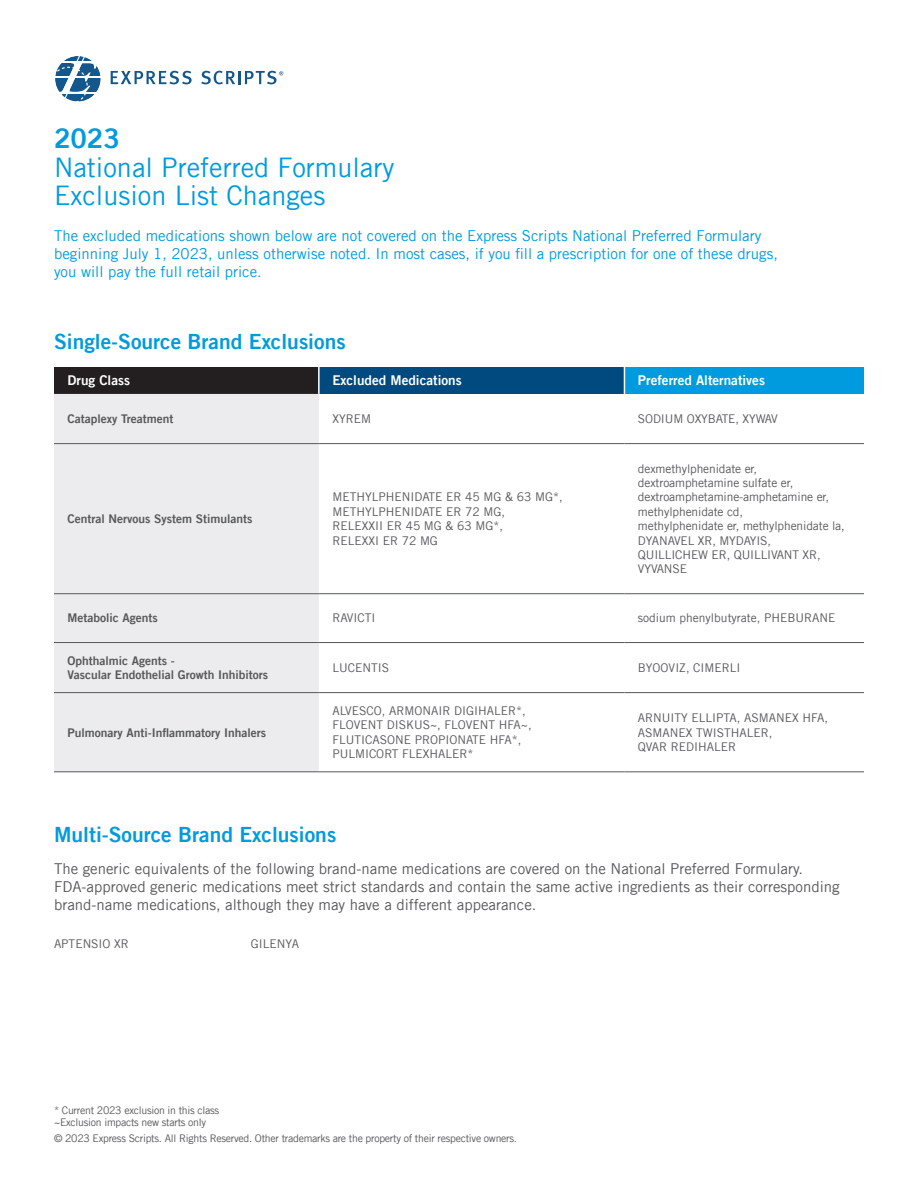
<style>
.page{position:relative;width:918px;height:1188px;background:#fff}
.page>*{position:absolute;margin:0;border:0;box-sizing:border-box;transform-origin:0 0}
.t1{font:27px "Trade Gothic LT";color:#009bde}
.t2{font:27px "Trade Gothic LT Bold Two";color:#009bde}
.t3{font:21px "Trade Gothic LT Bold Two";color:#009bde}
.t4{font:15px/18px "Trade Gothic LT";color:#57585a}
.t5{font:15px/18px "Trade Gothic LT";color:#009bde}
.t6{font:13.5px "Trade Gothic LT Bold Two";color:#fff}
.t7{font:12px/14.4px "Trade Gothic LT";color:#57585a}
.t8{font:12px/14.4px "Trade Gothic LT Bold Two";color:#57585a}
.t9{font:10.5px "Trade Gothic LT";letter-spacing:-.025em;color:#57585a}
</style>
<div class="page">
<div style="left:54px;top:367px;width:265px;height:27px;background:#231f20"></div>
<div style="left:319px;top:367px;width:305px;height:27px;background:#004a7f"></div>
<div style="left:624px;top:367px;width:240px;height:27px;background:#009bde"></div>
<div style="left:54px;top:394px;width:265px;height:377px;background:#ececee"></div>
<hr style="left:54px;top:443px;width:265px;height:1px;background:#57585a">
<hr style="left:319px;top:443px;width:305px;height:1px;background:#57585a">
<hr style="left:624px;top:443px;width:240px;height:1px;background:#57585a">
<hr style="left:319px;top:593px;width:305px;height:1px;background:#57585a">
<hr style="left:624px;top:593px;width:240px;height:1px;background:#57585a">
<hr style="left:319px;top:642px;width:305px;height:1px;background:#57585a">
<hr style="left:624px;top:642px;width:240px;height:1px;background:#57585a">
<hr style="left:319px;top:692px;width:305px;height:1px;background:#57585a">
<hr style="left:624px;top:692px;width:240px;height:1px;background:#57585a">
<hr style="left:319px;top:771px;width:305px;height:1px;background:#57585a">
<hr style="left:624px;top:771px;width:240px;height:1px;background:#57585a">
<hr style="left:318px;top:367px;width:2px;height:27px;background:#fff">
<svg style="left:624px;top:367px;width:1px;height:27px"></svg>
<hr style="left:54px;top:593px;width:265px;height:1px;background:#57585a">
<hr style="left:54px;top:642px;width:265px;height:1px;background:#57585a">
<hr style="left:54px;top:692px;width:265px;height:1px;background:#57585a">
<hr style="left:54px;top:771px;width:265px;height:1px;background:#57585a">
<svg style="left:111px;top:71px;width:81px;height:13px"></svg>
<svg style="left:201px;top:71px;width:82px;height:13px"></svg>
<svg style="left:55px;top:56px;width:46px;height:46px"></svg>
<p class="t2" style="left:54px;top:122px;width:67px">2023</p>
<p class="t1" style="left:54px;top:151px;width:342px">National Preferred Formulary</p>
<p class="t1" style="left:54px;top:179px;width:273px">Exclusion List Changes</p>
<p class="t5" style="left:54px;top:226px;width:725px">The excluded medications shown below are not covered on the Express Scripts National Preferred Formulary beginning July 1, 2023, unless otherwise noted. In most cases, if you fill a prescription for one of these drugs, you will pay the full retail price.</p>
<p class="t3" style="left:54px;top:328px;width:293px">Single-Source Brand Exclusions</p>
<p class="t6" style="left:68px;top:372px;width:64px">Drug Class</p>
<p class="t6" style="left:332px;top:372px;width:131px">Excluded Medications</p>
<p class="t6" style="left:638px;top:372px;width:129px">Preferred Alternatives</p>
<p class="t8" style="left:68px;top:411px;width:108px">Cataplexy Treatment</p>
<p class="t7" style="left:332px;top:411px;width:40px">XYREM</p>
<p class="t7" style="left:638px;top:411px;width:141px">SODIUM OXYBATE, XYWAV</p>
<p class="t8" style="left:68px;top:511px;width:186px">Central Nervous System Stimulants</p>
<p class="t7" style="left:332px;top:490px;width:232px">METHYLPHENIDATE ER 45 MG &amp; 63 MG*,<br>METHYLPHENIDATE ER 72 MG,<br>RELEXXII ER 45 MG &amp; 63 MG*,<br>RELEXXI ER 72 MG</p>
<p class="t7" style="left:638px;top:461px;width:208px">dexmethylphenidate er, dextroamphetamine sulfate er, dextroamphetamine-amphetamine er, methylphenidate cd,<br>methylphenidate er, methylphenidate la,<br>DYANAVEL XR, MYDAYIS,<br>QUILLICHEW ER, QUILLIVANT XR,<br>VYVANSE</p>
<p class="t8" style="left:68px;top:611px;width:92px">Metabolic Agents</p>
<p class="t7" style="left:332px;top:611px;width:45px">RAVICTI</p>
<p class="t7" style="left:638px;top:611px;width:199px">sodium phenylbutyrate, PHEBURANE</p>
<p class="t8" style="left:68px;top:653px;width:202px">Ophthalmic Agents -<br>Vascular Endothelial Growth Inhibitors</p>
<p class="t7" style="left:332px;top:660px;width:58px">LUCENTIS</p>
<p class="t7" style="left:638px;top:660px;width:104px">BYOOVIZ, CIMERLI</p>
<p class="t8" style="left:68px;top:725px;width:200px">Pulmonary Anti-Inflammatory Inhalers</p>
<p class="t7" style="left:332px;top:703px;width:201px">ALVESCO, ARMONAIR DIGIHALER*,<br>FLOVENT DISKUS~, FLOVENT HFA~,<br>FLUTICASONE PROPIONATE HFA*,<br>PULMICORT FLEXHALER*</p>
<p class="t7" style="left:638px;top:711px;width:192px">ARNUITY ELLIPTA, ASMANEX HFA,<br>ASMANEX TWISTHALER,<br>QVAR REDIHALER</p>
<p class="t3" style="left:54px;top:822px;width:284px">Multi-Source Brand Exclusions</p>
<p class="t4" style="left:54px;top:859px;width:751px">The generic equivalents of the following brand-name medications are covered on the National Preferred Formulary.</p>
<p class="t4" style="left:54px;top:877px;width:787px">FDA-approved generic medications meet strict standards and contain the same active ingredients as their corresponding brand-name medications, although they may have a different appearance.</p>
<p class="t7" style="left:54px;top:937px;width:76px">APTENSIO XR</p>
<p class="t7" style="left:251px;top:937px;width:50px">GILENYA</p>
<p class="t9" style="left:54px;top:1104px;width:167px">* Current 2023 exclusion in this class</p>
<p class="t9" style="left:54px;top:1116px;width:154px">~Exclusion impacts new starts only</p>
<p class="t9" style="left:54px;top:1132px;width:465px">© 2023 Express Scripts. All Rights Reserved. Other trademarks are the property of their respective owners.</p>
</div>
